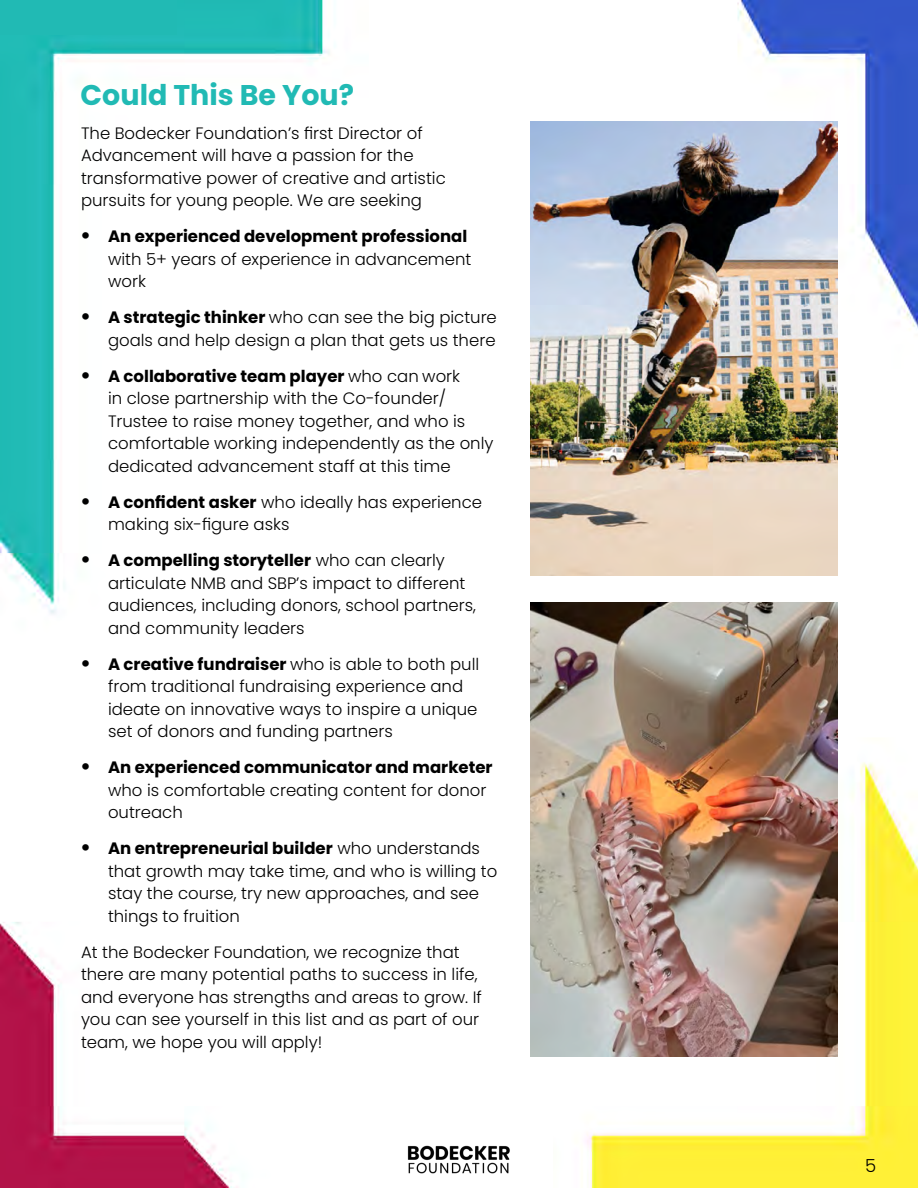
<style>
.page{position:relative;width:918px;height:1188px;background:#fff}
.page>*{position:absolute;margin:0;border:0;box-sizing:border-box;transform-origin:0 0}
.t1{font:700 28.5px "Poppins";color:#21bab4}
.t2{font:300 18px "Poppins";color:#000}
.t3{font:300 16.5px/22.5px "Poppins";color:#000}
.s1{font-family:"Helvetica";font-size:18px}
.s2{font-weight:700}
</style>
<div class="page">
<img style="left:0;top:0;width:918px;height:1188px">
<div style="left:0;top:0;width:176px;height:35px;background:#21bab4"></div>
<img style="left:530px;top:122px;width:307px;height:453px">
<img style="left:530px;top:602px;width:307px;height:454px">
<img style="left:405px;top:1144px;width:108px;height:31px">
<h1 class="t1" style="left:81px;top:78px;width:275px">Could This Be You?</h1>
<p class="t3" style="left:81px;top:122px;width:366px">The Bodecker Foundation’s first Director of Advancement will have a passion for the transformative power of creative and artistic pursuits for young people. We are seeking</p>
<p class="t3" style="left:108px;top:225px;width:365px;text-indent:-27px"><span class="s1">•</span> <span class="s2">An experienced development professional </span>with 5+ years of experience in advancement work</p>
<p class="t3" style="left:81px;top:306px;width:417px;text-align:right"><span class="s1">•</span> <span class="s2">A strategic thinker</span> who can see the big picture goals and help design a plan that gets us there</p>
<p class="t3" style="left:108px;top:365px;width:387px;text-indent:-27px"><span class="s1">•</span> <span class="s2">A collaborative team player</span> who can work<br>in close partnership with the Co-founder/ Trustee to raise money together, and who is comfortable working independently as the only dedicated advancement staff at this time</p>
<p class="t3" style="left:108px;top:491px;width:376px;text-indent:-27px"><span class="s1">•</span> <span class="s2">A confident asker</span> who ideally has experience making six-figure asks</p>
<p class="t3" style="left:108px;top:549px;width:370px;text-indent:-27px"><span class="s1">•</span> <span class="s2">A compelling storyteller</span> who can clearly articulate NMB and SBP’s impact to different audiences, including donors, school partners, and community leaders</p>
<p class="t3" style="left:108px;top:653px;width:373px;text-indent:-27px"><span class="s1">•</span> <span class="s2">A creative fundraiser</span> who is able to both pull from traditional fundraising experience and ideate on innovative ways to inspire a unique set of donors and funding partners</p>
<p class="t3" style="left:108px;top:756px;width:386px;text-indent:-27px"><span class="s1">•</span> <span class="s2">An experienced communicator and marketer </span>who is comfortable creating content for donor outreach</p>
<p class="t3" style="left:108px;top:837px;width:391px;text-indent:-27px"><span class="s1">•</span> <span class="s2">An entrepreneurial builder</span> who understands that growth may take time, and who is willing to stay the course, try new approaches, and see things to fruition</p>
<p class="t3" style="left:81px;top:941px;width:402px">At the Bodecker Foundation, we recognize that there are many potential paths to success in life, and everyone has strengths and areas to grow. If you can see yourself in this list and as part of our team, we hope you will apply!</p>
<p class="t2" style="left:865px;top:1156px;width:13px">5</p>
</div>
